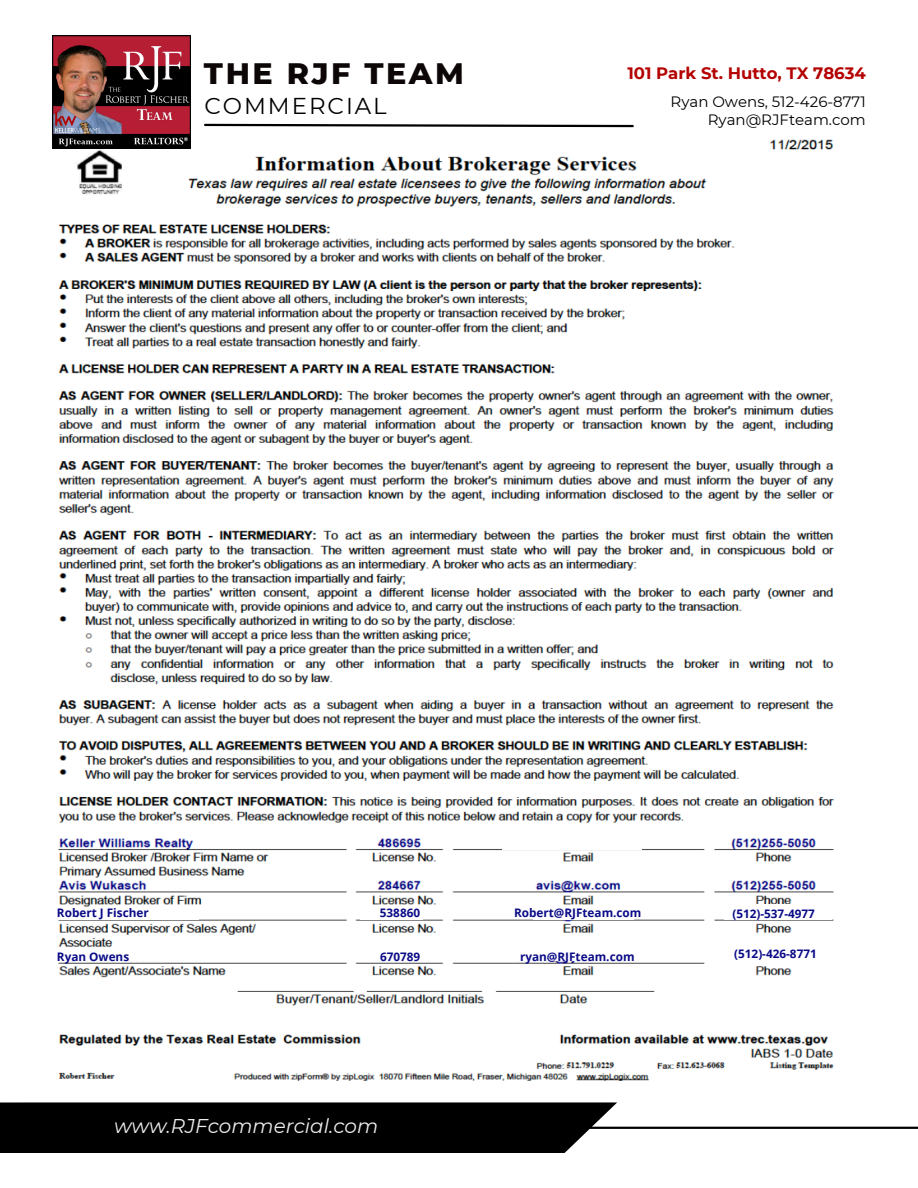
<style>
.page{position:relative;width:918px;height:1188px;background:#fff}
.page>*{position:absolute;margin:0;border:0;box-sizing:border-box;transform-origin:0 0}
.t1{font:800 30.15px "Montserrat";letter-spacing:.085em;color:#0c0706}
.t2{font:22.95px "Montserrat";letter-spacing:.085em;color:#000}
.t3{font:italic 19.95px "Montserrat";color:#ededed}
.t4{font:700 16.5px "Montserrat";color:#b40101}
.t5{font:15px "Montserrat";color:#000}
.t6{font:700 11.7px "Open Sans";color:#0a0b87}
</style>
<div class="page">
<div style="left:0;top:1102px;width:617px;height:51px;background:#000"></div>
<hr style="left:440px;top:1127px;width:478px;height:2px;background:#000">
<svg style="left:204px;top:123px;width:430px;height:5px"></svg>
<img style="left:52px;top:130px;width:783px;height:951px">
<div style="left:712px;top:951px;width:127px;height:13px;background:#fff"></div>
<div style="left:0;top:951px;width:704px;height:10px;background:#fff"></div>
<div style="left:57px;top:908px;width:142px;height:12px;background:#fff"></div>
<div style="left:361px;top:908px;width:62px;height:12px;background:#fff"></div>
<div style="left:533px;top:908px;width:101px;height:12px;background:#fff"></div>
<div style="left:724px;top:904px;width:108px;height:16px;background:#fff"></div>
<div style="left:502px;top:835px;width:140px;height:14px;background:#fff"></div>
<img style="left:52px;top:36px;width:138px;height:112px">
<p class="t1" style="left:204px;top:55px;width:262px">THE RJF TEAM</p>
<p class="t2" style="left:204px;top:91px;width:184px">COMMERCIAL</p>
<p class="t4" style="left:627px;top:63px;width:240px">101 Park St. Hutto, TX 78634</p>
<p class="t5" style="left:671px;top:93px;width:197px">Ryan Owens, 512-426-8771</p>
<h3 class="t5" style="left:708px;top:111px;width:160px">Ryan@RJFteam.com</h3>
<h5 class="t6" style="left:57px;top:905px;width:93px">Robert J Fischer</h5>
<p class="t6" style="left:380px;top:905px;width:42px">538860</p>
<h4 class="t6" style="left:514px;top:905px;width:129px">Robert@RJFteam.com</h4>
<p class="t6" style="left:57px;top:949px;width:74px">Ryan Owens</p>
<p class="t6" style="left:380px;top:948px;width:42px">670789</p>
<p class="t6" style="left:732px;top:906px;width:84px">(512)-537-4977</p>
<h2 class="t6" style="left:520px;top:949px;width:116px">ryan@RJFteam.com</h2>
<p class="t6" style="left:734px;top:946px;width:84px">(512)-426-8771</p>
<p class="t3" style="left:114px;top:1113px;width:266px">www.RJFcommercial.com</p>
</div>
